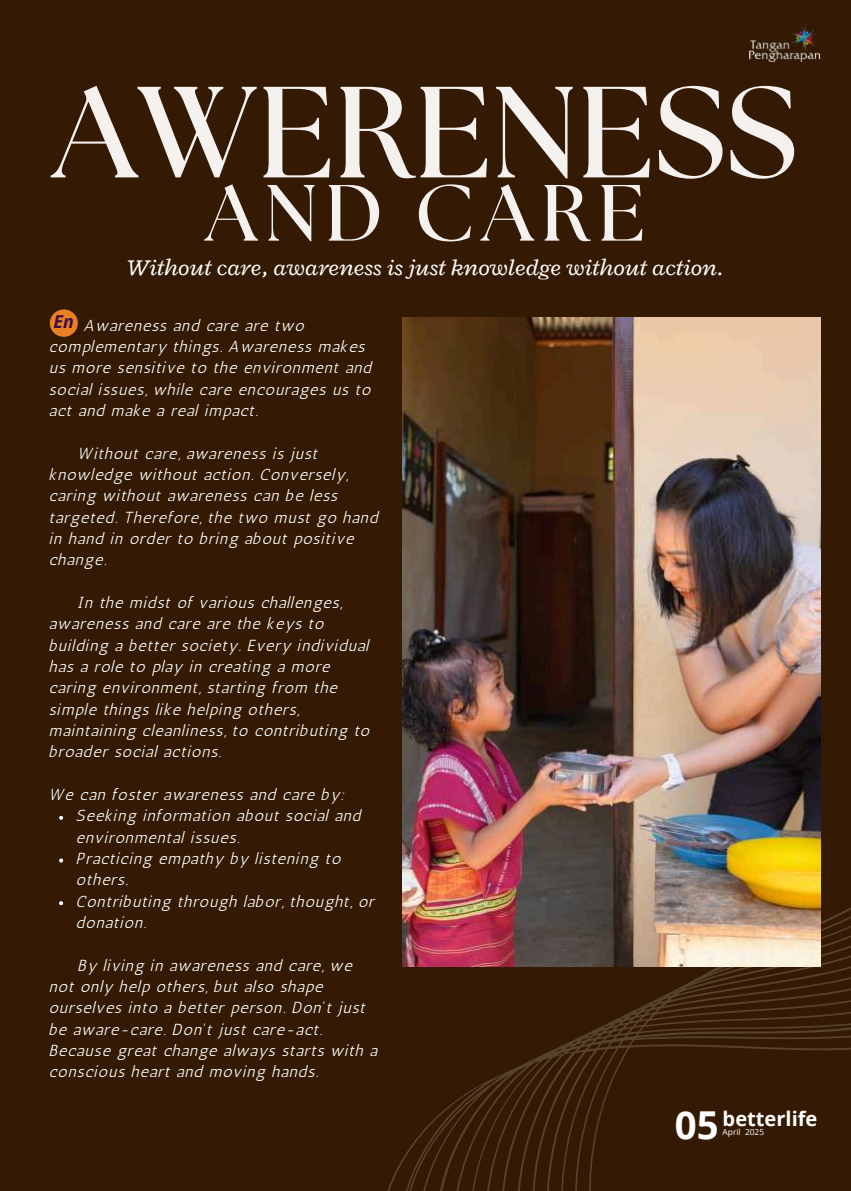
<style>
.page{position:relative;width:851px;height:1191px;background:#fff}
.page>*{position:absolute;margin:0;border:0;box-sizing:border-box;transform-origin:0 0}
.t1{font:700 129.4px "The Seasons";color:#f4f1ee}
.t2{font:700 79.6px "The Seasons";letter-spacing:.095em;color:#f4f1ee}
.t3{font:700 38.4px "Open Sans";color:#fff}
.t4{font:italic 24px "Radley";color:#fff}
.t5{font:700 20px "Open Sans";color:#fff}
.t6{font:italic 700 17.8px "Open Sans";color:#3e0a4b}
.t7{font:16px/21.4px "CA Generated";letter-spacing:.06em;color:#fff}
.t8{font:8.4px "Open Sans";color:#fff}
</style>
<div class="page">
<div style="left:0;top:0;width:850px;height:1191px;background:#341a02"></div>
<img style="left:402px;top:317px;width:418px;height:467px">
<img style="left:387px;top:784px;width:463px;height:407px">
<svg style="left:59px;top:816px;width:4px;height:4px"></svg>
<svg style="left:59px;top:859px;width:4px;height:4px"></svg>
<svg style="left:59px;top:901px;width:4px;height:4px"></svg>
<img style="left:748px;top:25px;width:72px;height:36px">
<div style="left:50px;top:309px;width:28px;height:28px;background:#e78121;border-radius:50%"></div>
<h1 class="t1" style="left:53px;top:45px;width:745px">AWERENESS</h1>
<h2 class="t2" style="left:206px;top:159px;width:441px">AND CARE</h2>
<h3 class="t4" style="left:128px;top:253px;width:597px">Without care, awareness is just knowledge without action.</h3>
<p class="t7" style="left:50px;top:314px;width:324px;text-indent:35px">Awareness and care are two complementary things. Awareness makes us more sensitive to the environment and social issues, while care encourages us to act and make a real impact.</p>
<p class="t7" style="left:50px;top:442px;width:330px;text-indent:29px">Without care, awareness is just knowledge without action. Conversely, caring without awareness can be less targeted. Therefore, the two must go hand in hand in order to bring about positive change.</p>
<p class="t7" style="left:50px;top:592px;width:322px;text-indent:29px">In the midst of various challenges, awareness and care are the keys to building a better society. Every individual has a role to play in creating a more caring environment, starting from the simple things like helping others, maintaining cleanliness, to contributing to broader social actions.</p>
<p class="t7" style="left:77px;top:784px;width:299px;text-indent:-27px">We can foster awareness and care by:<br>Seeking information about social and environmental issues.<br>Practicing empathy by listening to others.<br>Contributing through labor, thought, or donation.</p>
<p class="t7" style="left:50px;top:954px;width:330px;text-indent:29px">By living in awareness and care, we not only help others, but also shape ourselves into a better person. Don't just be aware-care. Don't just care-act.<br>Because great change always starts with a conscious heart and moving hands.</p>
<p class="t6" style="left:53px;top:309px;width:22px">En</p>
<p class="t5" style="left:722px;top:1105px;width:96px">betterlife</p>
<h3 class="t3" style="left:675px;top:1098px;width:45px">05</h3>
<p class="t8" style="left:722px;top:1126px;width:43px">April 2025</p>
</div>
